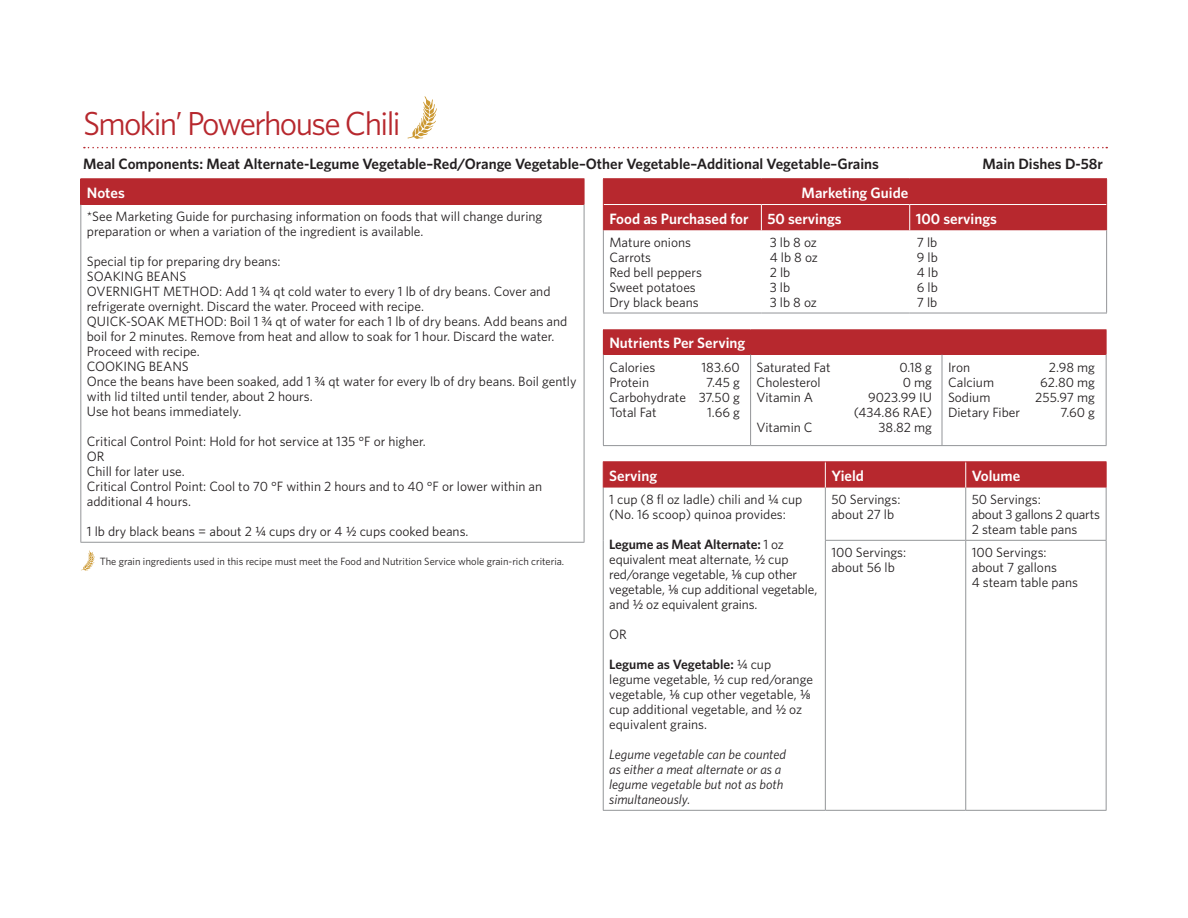
<style>
.page{position:relative;width:1188px;height:918px;background:#fff}
.page>*{position:absolute;margin:0;border:0;box-sizing:border-box;transform-origin:0 0}
.t1{font:33.3px "Whitney HTF";letter-spacing:-.05em;color:#b7282e}
.Ingredients{font:600 15px "Whitney HTF";color:#231f20}
.t2{font:600 15px "Whitney HTF";color:#fff}
.t3{font:13.5px/15px "Whitney HTF";color:#231f20}
.t4{font:italic 13.5px/15px "Whitney HTF";color:#231f20}
.t5{font:13.5px/15px "Whitney HTF";letter-spacing:-.02em;color:#231f20}
.t6{font:10.5px "Whitney HTF";color:#231f20}
.s1{font-family:"Whitney Numeric"}
.s2{font-weight:600}
</style>
<div class="page">
<hr style="left:603px;top:488px;width:1px;height:52px;background:#939598">
<hr style="left:825px;top:488px;width:1px;height:52px;background:#939598">
<hr style="left:965px;top:488px;width:1px;height:52px;background:#939598">
<hr style="left:1106px;top:488px;width:1px;height:52px;background:#939598">
<hr style="left:603px;top:540px;width:1px;height:270px;background:#939598">
<hr style="left:825px;top:540px;width:141px;height:1px;background:#939598">
<hr style="left:825px;top:541px;width:1px;height:269px;background:#939598">
<hr style="left:966px;top:540px;width:141px;height:1px;background:#939598">
<hr style="left:965px;top:541px;width:1px;height:269px;background:#939598">
<hr style="left:1106px;top:541px;width:1px;height:269px;background:#939598">
<hr style="left:603px;top:810px;width:222px;height:1px;background:#939598">
<hr style="left:825px;top:810px;width:141px;height:1px;background:#939598">
<hr style="left:966px;top:810px;width:141px;height:1px;background:#939598">
<hr style="left:603px;top:461px;width:222px;height:1px;background:#b7282e">
<hr style="left:825px;top:461px;width:141px;height:1px;background:#b7282e">
<hr style="left:966px;top:461px;width:141px;height:1px;background:#b7282e">
<div style="left:603px;top:462px;width:504px;height:26px;background:#b7282e"></div>
<div style="left:81px;top:179px;width:503px;height:26px;background:#b7282e"></div>
<hr style="left:80px;top:205px;width:1px;height:337px;background:#939598">
<hr style="left:584px;top:205px;width:1px;height:337px;background:#939598">
<hr style="left:80px;top:542px;width:504px;height:1px;background:#939598">
<hr style="left:80px;top:178px;width:504px;height:1px;background:#b7282e">
<svg style="left:80px;top:179px;width:1px;height:26px"></svg>
<svg style="left:584px;top:179px;width:1px;height:26px"></svg>
<div style="left:603px;top:330px;width:503px;height:25px;background:#b7282e"></div>
<hr style="left:750px;top:355px;width:1px;height:90px;background:#939598">
<hr style="left:603px;top:329px;width:148px;height:1px;background:#b7282e">
<hr style="left:751px;top:329px;width:191px;height:1px;background:#b7282e">
<hr style="left:942px;top:329px;width:165px;height:1px;background:#b7282e">
<svg style="left:1106px;top:330px;width:1px;height:25px"></svg>
<hr style="left:603px;top:355px;width:1px;height:90px;background:#939598">
<hr style="left:603px;top:445px;width:148px;height:1px;background:#939598">
<hr style="left:751px;top:445px;width:191px;height:1px;background:#939598">
<hr style="left:942px;top:355px;width:1px;height:90px;background:#939598">
<hr style="left:1106px;top:355px;width:1px;height:90px;background:#939598">
<hr style="left:942px;top:445px;width:165px;height:1px;background:#939598">
<hr style="left:603px;top:178px;width:158px;height:1px;background:#b7282e">
<hr style="left:761px;top:178px;width:149px;height:1px;background:#b7282e">
<hr style="left:910px;top:178px;width:197px;height:1px;background:#b7282e">
<hr style="left:603px;top:230px;width:1px;height:83px;background:#939598">
<hr style="left:1106px;top:230px;width:1px;height:83px;background:#939598">
<hr style="left:603px;top:313px;width:158px;height:1px;background:#939598">
<hr style="left:761px;top:313px;width:149px;height:1px;background:#939598">
<hr style="left:910px;top:313px;width:197px;height:1px;background:#939598">
<div style="left:603px;top:179px;width:504px;height:51px;background:#b7282e"></div>
<svg style="left:84px;top:147px;width:1023px;height:1px"></svg>
<svg style="left:408px;top:96px;width:29px;height:43px"></svg>
<svg style="left:81px;top:550px;width:14px;height:20px"></svg>
<p class="t1" style="left:83px;top:104px;width:319px">Smokin’ Powerhouse Chili</p>
<p class="Ingredients" style="left:83px;top:154px;width:797px">Meal Components: Meat Alternate-Legume Vegetable–Red/Orange Vegetable–Other Vegetable–Additional Vegetable–Grains</p>
<p class="Ingredients" style="left:982px;top:154px;width:122px">Main Dishes D-58r</p>
<p class="t2" style="left:87px;top:184px;width:39px">Notes</p>
<p class="t3" style="left:87px;top:209px;width:457px">*See Marketing Guide for purchasing information on foods that will change during preparation or when a variation of the ingredient is available.</p>
<p class="t3" style="left:87px;top:254px;width:195px">Special tip for preparing dry beans:</p>
<p class="t3" style="left:87px;top:269px;width:101px">SOAKING BEANS</p>
<p class="t3" style="left:87px;top:284px;width:465px">OVERNIGHT METHOD: Add 1 <span class="s1">¾</span> qt cold water to every 1 lb of dry beans. Cover and refrigerate overnight. Discard the water. Proceed with recipe.</p>
<p class="t3" style="left:87px;top:314px;width:482px">QUICK-SOAK METHOD: Boil 1 <span class="s1">¾</span> qt of water for each 1 lb of dry beans. Add beans and boil for 2 minutes. Remove from heat and allow to soak for 1 hour. Discard the water.<br>Proceed with recipe.</p>
<p class="t3" style="left:87px;top:359px;width:104px">COOKING BEANS</p>
<p class="t3" style="left:87px;top:374px;width:491px">Once the beans have been soaked, add 1 <span class="s1">¾</span> qt water for every lb of dry beans. Boil gently with lid tilted until tender, about 2 hours.</p>
<p class="t3" style="left:87px;top:404px;width:156px">Use hot beans immediately.</p>
<p class="t3" style="left:87px;top:434px;width:340px">Critical Control Point: Hold for hot service at 135 °F or higher.</p>
<p class="t3" style="left:87px;top:449px;width:19px">OR</p>
<p class="t3" style="left:87px;top:464px;width:100px">Chill for later use.</p>
<p class="t3" style="left:87px;top:479px;width:457px">Critical Control Point: Cool to 70 °F within 2 hours and to 40 °F or lower within an additional 4 hours.</p>
<p class="t3" style="left:87px;top:524px;width:383px">1 lb dry black beans = about 2 <span class="s1">¼</span> cups dry or 4 <span class="s1">½</span> cups cooked beans.</p>
<p class="t6" style="left:100px;top:555px;width:466px">The grain ingredients used in this recipe must meet the Food and Nutrition Service whole grain-rich criteria.</p>
<p class="t2" style="left:802px;top:184px;width:108px">Marketing Guide</p>
<p class="t2" style="left:609px;top:209px;width:141px">Food as Purchased for</p>
<p class="t2" style="left:767px;top:209px;width:76px">50 servings</p>
<p class="t2" style="left:916px;top:209px;width:83px">100 servings</p>
<p class="t3" style="left:609px;top:235px;width:83px">Mature onions</p>
<p class="t3" style="left:770px;top:235px;width:49px">3 lb 8 oz</p>
<p class="t3" style="left:917px;top:235px;width:22px">7 lb</p>
<p class="t3" style="left:609px;top:250px;width:43px">Carrots</p>
<p class="t3" style="left:770px;top:250px;width:50px">4 lb 8 oz</p>
<p class="t3" style="left:917px;top:250px;width:23px">9 lb</p>
<p class="t3" style="left:609px;top:265px;width:94px">Red bell peppers</p>
<p class="t3" style="left:770px;top:265px;width:22px">2 lb</p>
<p class="t3" style="left:917px;top:265px;width:23px">4 lb</p>
<p class="t3" style="left:609px;top:280px;width:88px">Sweet potatoes</p>
<p class="t3" style="left:770px;top:280px;width:22px">3 lb</p>
<p class="t3" style="left:917px;top:280px;width:23px">6 lb</p>
<p class="t3" style="left:609px;top:295px;width:91px">Dry black beans</p>
<p class="t3" style="left:770px;top:295px;width:49px">3 lb 8 oz</p>
<p class="t3" style="left:917px;top:295px;width:22px">7 lb</p>
<p class="t2" style="left:609px;top:334px;width:137px">Nutrients Per Serving</p>
<p class="t3" style="left:609px;top:359px;width:47px">Calories</p>
<p class="t3" style="left:701px;top:359px;width:40px">183.60</p>
<p class="t3" style="left:609px;top:374px;width:41px">Protein</p>
<p class="t3" style="left:706px;top:374px;width:35px">7.45 g</p>
<p class="t3" style="left:609px;top:389px;width:132px">Carbohydrate 37.50 g</p>
<p class="t3" style="left:609px;top:404px;width:49px">Total Fat</p>
<p class="t3" style="left:707px;top:404px;width:34px">1.66 g</p>
<p class="t3" style="left:757px;top:359px;width:76px">Saturated Fat</p>
<p class="t3" style="left:899px;top:359px;width:34px">0.18 g</p>
<p class="t3" style="left:757px;top:374px;width:66px">Cholesterol</p>
<p class="t3" style="left:903px;top:374px;width:31px">0 mg</p>
<p class="t3" style="left:757px;top:389px;width:58px">Vitamin A</p>
<p class="t3" style="left:854px;top:389px;width:80px;text-align:right">9023.99 IU (434.86 RAE)</p>
<p class="t3" style="left:757px;top:419px;width:58px">Vitamin C</p>
<p class="t3" style="left:879px;top:419px;width:55px">38.82 mg</p>
<p class="t3" style="left:948px;top:359px;width:24px">Iron</p>
<p class="t3" style="left:1049px;top:359px;width:48px">2.98 mg</p>
<p class="t3" style="left:948px;top:374px;width:48px">Calcium</p>
<p class="t3" style="left:1040px;top:374px;width:56px">62.80 mg</p>
<p class="t3" style="left:948px;top:389px;width:44px">Sodium</p>
<p class="t3" style="left:1035px;top:389px;width:61px">255.97 mg</p>
<p class="t3" style="left:948px;top:404px;width:74px">Dietary Fiber</p>
<p class="t3" style="left:1060px;top:404px;width:36px">7.60 g</p>
<p class="t2" style="left:609px;top:467px;width:49px">Serving</p>
<p class="t2" style="left:831px;top:467px;width:34px">Yield</p>
<p class="t2" style="left:972px;top:467px;width:50px">Volume</p>
<p class="t3" style="left:609px;top:492px;width:195px">1 cup (8 fl oz ladle) chili and <span class="s1">¼</span> cup (No. 16 scoop) quinoa provides:</p>
<p class="t3" style="left:609px;top:537px;width:210px"><span class="s2">Legume as Meat Alternate:</span> 1 oz equivalent meat alternate, <span class="s1">½</span> cup red/orange vegetable, <span class="s1">V</span> cup other vegetable, <span class="s1">V</span> cup additional vegetable, and <span class="s1">½</span> oz equivalent grains.</p>
<p class="t3" style="left:609px;top:627px;width:19px">OR</p>
<p class="t3" style="left:609px;top:657px;width:205px"><span class="s2">Legume as Vegetable:</span> <span class="s1">¼</span> cup legume vegetable, <span class="s1">½</span> cup red/orange vegetable, <span class="s1">V</span> cup other vegetable, <span class="s1">V </span>cup additional vegetable, and <span class="s1">½</span> oz equivalent grains.</p>
<p class="t4" style="left:609px;top:747px;width:178px">Legume vegetable can be counted as either a meat alternate or as a legume vegetable but not as both simultaneously.</p>
<p class="t3" style="left:831px;top:492px;width:71px">50 Servings:</p>
<p class="t3" style="left:831px;top:507px;width:64px">about 27 lb</p>
<p class="t5" style="left:972px;top:492px;width:130px">50 Servings:<br>about 3 gallons 2 quarts</p>
<p class="t3" style="left:972px;top:522px;width:107px">2 steam table pans</p>
<p class="t3" style="left:831px;top:545px;width:76px">100 Servings: about 56 lb</p>
<p class="t3" style="left:972px;top:545px;width:76px">100 Servings:</p>
<p class="t3" style="left:972px;top:560px;width:87px">about 7 gallons</p>
<p class="t3" style="left:972px;top:575px;width:108px">4 steam table pans</p>
</div>
